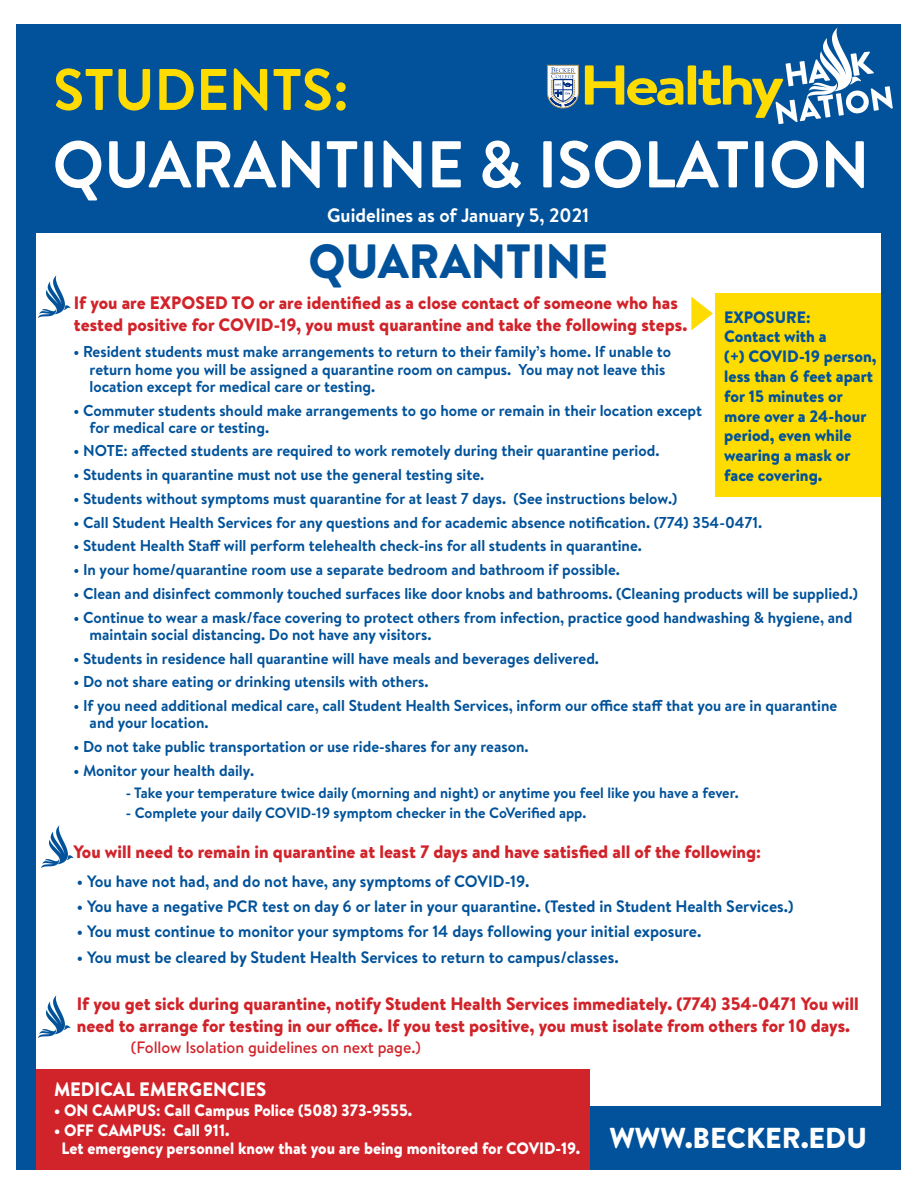
<style>
.page{position:relative;width:918px;height:1188px;background:#fff}
.page>*{position:absolute;margin:0;border:0;box-sizing:border-box;transform-origin:0 0}
.t1{font:700 66px "Brandon Text";color:#fff}
.t2{font:700 58.5px "Brandon Text";color:#ffdc01}
.t3{font:700 55.95px "Brandon Text";letter-spacing:-.06em;color:#ffdc01;scale:1.2 1}
.t4{font:900 48px "Brandon Text";color:#01529a}
.t5{font:900 28.8px "Brandon Text";color:#fff}
.t6{font:700 19.5px "Brandon Text";color:#fff}
.t7{font:900 19.5px "Brandon Text";color:#fff;scale:.95 1}
.t8{font:900 18px/21.6px "Brandon Text";color:#d1232a}
.t9{font:700 16.5px "Brandon Text";color:#01529a}
.t10{font:900 16.5px/19.8px "Brandon Text";color:#01529a}
.t11{font:900 16.5px "Brandon Text";color:#fff;scale:.95 1}
.t12{font:500 16.5px "Brandon Text";color:#d1232a}
.t13{font:700 15.75px/17.2px "Brandon Text";color:#01529a}
.t14{font:700 15px "Brandon Text";color:#01529a}
</style>
<div class="page">
<div style="left:16px;top:24px;width:885px;height:1145px;background:#01529a"></div>
<div style="left:36px;top:233px;width:845px;height:874px;background:#fff"></div>
<img style="left:38px;top:275px;width:33px;height:43px">
<img style="left:38px;top:995px;width:33px;height:43px">
<img style="left:41px;top:825px;width:33px;height:43px">
<img style="left:775px;top:51px;width:118px;height:74px">
<svg style="left:862px;top:51px;width:2px;height:47px"></svg>
<img style="left:806px;top:27px;width:56px;height:71px">
<svg style="left:547px;top:65px;width:32px;height:44px"></svg>
<div style="left:36px;top:1069px;width:554px;height:100px;background:#d1232a"></div>
<div style="left:716px;top:294px;width:165px;height:203px;background:#ffdc01"></div>
<svg style="left:691px;top:297px;width:22px;height:33px"></svg>
<p class="t2" style="left:53px;top:49px;width:297px">STUDENTS:</p>
<p class="t3" style="left:579px;top:46px;width:172px">Healthy</p>
<p class="t1" style="left:53px;top:119px;width:818px">QUARANTINE &amp; ISOLATION</p>
<p class="t6" style="left:327px;top:201px;width:264px">Guidelines as of January 5, 2021</p>
<p class="t4" style="left:308px;top:227px;width:301px">QUARANTINE</p>
<p class="t8" style="left:74px;top:292px;width:615px">If you are EXPOSED TO or are identified as a close contact of someone who has tested positive for COVID-19, you must quarantine and take the following steps.</p>
<p class="t10" style="left:724px;top:307px;width:88px">EXPOSURE:</p>
<p class="t10" style="left:724px;top:327px;width:104px">Contact with a</p>
<p class="t10" style="left:724px;top:346px;width:154px">(+) COVID-19 person, less than 6 feet apart for 15 minutes or more over a 24-hour period, even while wearing a mask or face covering.</p>
<p class="t13" style="left:90px;top:343px;width:583px;text-indent:-16px">• Resident students must make arrangements to return to their family’s home. If unable to return home you will be assigned a quarantine room on campus. You may not leave this location except for medical care or testing.</p>
<p class="t13" style="left:90px;top:401px;width:614px;text-indent:-16px">• Commuter students should make arrangements to go home or remain in their location except for medical care or testing.</p>
<p class="t13" style="left:73px;top:442px;width:588px">• NOTE: affected students are required to work remotely during their quarantine period.</p>
<p class="t13" style="left:73px;top:466px;width:412px">• Students in quarantine must not use the general testing site.</p>
<p class="t13" style="left:73px;top:490px;width:605px">• Students without symptoms must quarantine for at least 7 days. (See instructions below.)</p>
<p class="t13" style="left:73px;top:513px;width:690px">• Call Student Health Services for any questions and for academic absence notification. (774) 354-0471.</p>
<p class="t13" style="left:73px;top:537px;width:570px">• Student Health Staff will perform telehealth check-ins for all students in quarantine.</p>
<p class="t13" style="left:73px;top:561px;width:548px">• In your home/quarantine room use a separate bedroom and bathroom if possible.</p>
<p class="t13" style="left:73px;top:584px;width:786px">• Clean and disinfect commonly touched surfaces like door knobs and bathrooms. (Cleaning products will be supplied.)</p>
<p class="t13" style="left:90px;top:608px;width:764px;text-indent:-16px">• Continue to wear a mask/face covering to protect others from infection, practice good handwashing &amp; hygiene, and maintain social distancing. Do not have any visitors.</p>
<p class="t13" style="left:73px;top:649px;width:527px">• Students in residence hall quarantine will have meals and beverages delivered.</p>
<p class="t13" style="left:73px;top:673px;width:357px">• Do not share eating or drinking utensils with others.</p>
<p class="t13" style="left:90px;top:697px;width:749px;text-indent:-16px">• If you need additional medical care, call Student Health Services, inform our office staff that you are in quarantine and your location.</p>
<p class="t13" style="left:73px;top:738px;width:457px">• Do not take public transportation or use ride-shares for any reason.</p>
<p class="t13" style="left:73px;top:761px;width:182px">• Monitor your health daily.</p>
<p class="t14" style="left:126px;top:782px;width:614px">- Take your temperature twice daily (morning and night) or anytime you feel like you have a fever.</p>
<p class="t14" style="left:126px;top:802px;width:462px">- Complete your daily COVID-19 symptom checker in the CoVerified app.</p>
<p class="t8" style="left:73px;top:841px;width:689px">You will need to remain in quarantine at least 7 days and have satisfied all of the following:</p>
<p class="t9" style="left:77px;top:870px;width:454px">• You have not had, and do not have, any symptoms of COVID-19.</p>
<p class="t9" style="left:77px;top:895px;width:718px">• You have a negative PCR test on day 6 or later in your quarantine. (Tested in Student Health Services.)</p>
<p class="t9" style="left:77px;top:920px;width:626px">• You must continue to monitor your symptoms for 14 days following your initial exposure.</p>
<p class="t9" style="left:77px;top:945px;width:543px">• You must be cleared by Student Health Services to return to campus/classes.</p>
<p class="t8" style="left:77px;top:993px;width:783px">If you get sick during quarantine, notify Student Health Services immediately. (774) 354-0471 You will need to arrange for testing in our office. If you test positive, you must isolate from others for 10 days.</p>
<p class="t12" style="left:131px;top:1036px;width:291px">(Follow Isolation guidelines on next page.)</p>
<p class="t7" style="left:54px;top:1076px;width:225px">MEDICAL EMERGENCIES</p>
<p class="t11" style="left:54px;top:1099px;width:379px">• ON CAMPUS: Call Campus Police (508) 373-9555.</p>
<p class="t11" style="left:54px;top:1118px;width:186px">• OFF CAMPUS: Call 911.</p>
<p class="t11" style="left:62px;top:1136px;width:548px">Let emergency personnel know that you are being monitored for COVID-19.</p>
<p class="t5" style="left:609px;top:1118px;width:259px">WWW.BECKER.EDU</p>
</div>
